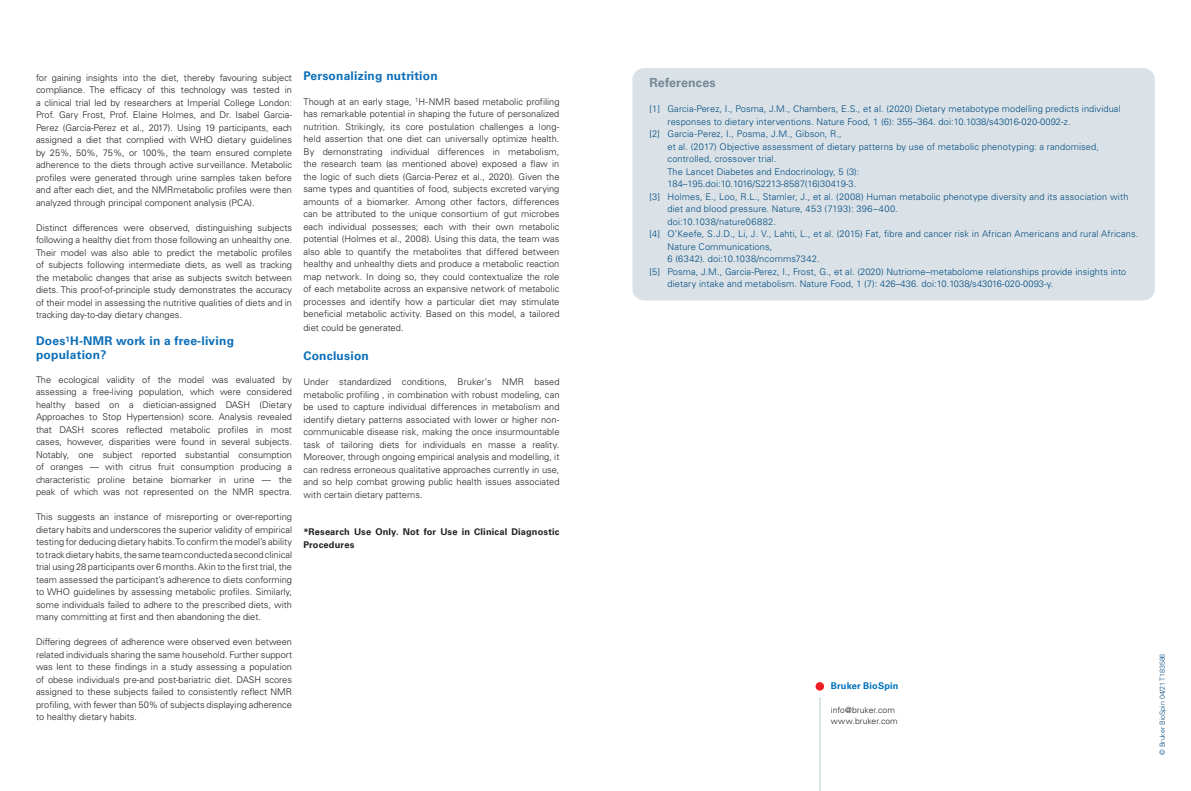
<style>
.page{position:relative;width:1191px;height:791px;background:#fff}
.page>*{position:absolute;margin:0;border:0;box-sizing:border-box;transform-origin:0 0}
.t1{font:700 12.5px "Univers LT Std";letter-spacing:.01em;color:#738a95}
.t2{font:700 12px/14.4px "Univers LT Std";letter-spacing:.02em;color:#0c6fb8}
.t3{font:300 9.2px/12.5px "Univers LT Std";color:#231f20;text-align:justify}
.t4{font:300 9.2px "Univers LT Std";letter-spacing:.01em;color:#004a7f}
.t5{font:700 9.2px/12.5px "Univers LT Std";letter-spacing:.015em;color:#231f20}
.t6{font:700 9.2px "Univers LT Std";letter-spacing:.015em;color:#0072bc}
.t7{font:300 8.5px/11.3px "Univers LT Std";letter-spacing:.01em;color:#231f20}
.t8{font:300 7px "Univers LT Std";color:#004a7f}
</style>
<div class="page">
<div style="left:815px;top:682px;width:9px;height:9px;background:#ee1d23;border-radius:50%"></div>
<hr style="left:820px;top:697px;width:1px;height:94px;background:#bacad2">
<div style="left:632px;top:68px;width:523px;height:232px;background:#dae2e7;border-radius:12px"></div>
<p class="t3" style="left:36px;top:71px;width:257px">for gaining insights into the diet, thereby favouring subject compliance. The efficacy of this technology was tested in a clinical trial led by researchers at Imperial College London:<br>Prof. Gary Frost, Prof. Elaine Holmes, and Dr. Isabel Garcia-Perez (Garcia-Perez et al., 2017). Using 19 participants, each assigned a diet that complied with WHO dietary guidelines by 25%, 50%, 75%, or 100%, the team ensured complete adherence to the diets through active surveillance. Metabolic profiles were generated through urine samples taken before and after each diet, and the NMRmetabolic profiles were then analyzed through principal component analysis (PCA).</p>
<p class="t3" style="left:36px;top:221px;width:257px">Distinct differences were observed, distinguishing subjects following a healthy diet from those following an unhealthy one.<br>Their model was also able to predict the metabolic profiles of subjects following intermediate diets, as well as tracking the metabolic changes that arise as subjects switch between diets. This proof-of-principle study demonstrates the accuracy of their model in assessing the nutritive qualities of diets and in tracking day-to-day dietary changes.</p>
<h2 class="t2" style="left:36px;top:334px;width:199px">Does<sup>1</sup>H-NMR work in a free-living population?</h2>
<p class="t3" style="left:36px;top:373px;width:257px">The ecological validity of the model was evaluated by assessing a free-living population, which were considered healthy based on a dietician-assigned DASH (Dietary Approaches to Stop Hypertension) score. Analysis revealed that DASH scores reflected metabolic profiles in most cases, however, disparities were found in several subjects.<br>Notably, one subject reported substantial consumption of oranges — with citrus fruit consumption producing a characteristic proline betaine biomarker in urine — the peak of which was not represented on the NMR spectra.</p>
<p class="t3" style="left:36px;top:511px;width:258px">This suggests an instance of misreporting or over-reporting dietary habits and underscores the superior validity of empirical testing for deducing dietary habits. To confirm the model’s ability to track dietary habits, the same team conducted a second clinical trial using 28 participants over 6 months. Akin to the first trial, the team assessed the participant’s adherence to diets conforming to WHO guidelines by assessing metabolic profiles. Similarly, some individuals failed to adhere to the prescribed diets, with many committing at first and then abandoning the diet.</p>
<p class="t3" style="left:36px;top:636px;width:257px">Differing degrees of adherence were observed even between related individuals sharing the same household. Further support was lent to these findings in a study assessing a population of obese individuals pre-and post-bariatric diet. DASH scores assigned to these subjects failed to consistently reflect NMR profiling, with fewer than 50% of subjects displaying adherence to healthy dietary habits.</p>
<h2 class="t2" style="left:303px;top:68px;width:136px">Personalizing nutrition</h2>
<p class="t3" style="left:303px;top:95px;width:257px">Though at an early stage, <sup>1</sup>H-NMR based metabolic profiling has remarkable potential in shaping the future of personalized nutrition. Strikingly, its core postulation challenges a long&shy;held assertion that one diet can universally optimize health.<br>By demonstrating individual differences in metabolism, the research team (as mentioned above) exposed a flaw in the logic of such diets (Garcia-Perez et al., 2020). Given the same types and quantities of food, subjects excreted varying amounts of a biomarker. Among other factors, differences can be attributed to the unique consortium of gut microbes each individual possesses; each with their own metabolic potential (Holmes et al., 2008). Using this data, the team was also able to quantify the metabolites that differed between healthy and unhealthy diets and produce a metabolic reaction map network. In doing so, they could contextualize the role of each metabolite across an expansive network of metabolic processes and identify how a particular diet may stimulate beneficial metabolic activity. Based on this model, a tailored</p>
<p class="t3" style="left:303px;top:322px;width:102px">diet could be generated.</p>
<h2 class="t2" style="left:303px;top:349px;width:67px">Conclusion</h2>
<p class="t3" style="left:303px;top:376px;width:257px">Under standardized conditions, Bruker’s NMR based metabolic profiling , in combination with robust modeling, can be used to capture individual differences in metabolism and identify dietary patterns associated with lower or higher non&shy;communicable disease risk, making the once insurmountable task of tailoring diets for individuals en masse a reality.<br>Moreover, through ongoing empirical analysis and modelling, it can redress erroneous qualitative approaches currently in use, and so help combat growing public health issues associated with certain dietary patterns.</p>
<p class="t5" style="left:303px;top:526px;width:257px">*Research Use Only. Not for Use in Clinical Diagnostic<br>Procedures</p>
<h1 class="t1" style="left:649px;top:76px;width:68px">References</h1>
<p class="t4" style="left:649px;top:103px;width:473px">[1] Garcia-Perez, I., Posma, J.M., Chambers, E.S., et al. (2020) Dietary metabotype modelling predicts individual</p>
<p class="t4" style="left:667px;top:116px;width:404px">responses to dietary interventions. Nature Food, 1 (6): 355–364. doi:10.1038/s43016-020-0092-z.</p>
<p class="t4" style="left:649px;top:128px;width:194px">[2] Garcia-Perez, I., Posma, J.M., Gibson, R.,</p>
<p class="t4" style="left:667px;top:141px;width:433px">et al. (2017) Objective assessment of dietary patterns by use of metabolic phenotyping: a randomised,</p>
<p class="t4" style="left:667px;top:153px;width:110px">controlled, crossover trial.</p>
<p class="t4" style="left:667px;top:166px;width:193px">The Lancet Diabetes and Endocrinology, 5 (3):</p>
<p class="t4" style="left:667px;top:178px;width:190px">184–195.doi:10.1016/S2213-8587(16)30419-3.</p>
<p class="t4" style="left:649px;top:191px;width:480px">[3] Holmes, E., Loo, R.L., Stamler, J., et al. (2008) Human metabolic phenotype diversity and its association with</p>
<p class="t4" style="left:667px;top:203px;width:232px">diet and blood pressure. Nature, 453 (7193): 396–400.</p>
<p class="t4" style="left:667px;top:216px;width:110px">doi:10.1038/nature06882.</p>
<p class="t4" style="left:649px;top:228px;width:490px">[4] O’Keefe, S.J.D., Li, J. V., Lahti, L., et al. (2015) Fat, fibre and cancer risk in African Americans and rural Africans.</p>
<p class="t4" style="left:667px;top:241px;width:106px">Nature Communications,</p>
<p class="t4" style="left:667px;top:253px;width:153px">6 (6342). doi:10.1038/ncomms7342.</p>
<p class="t4" style="left:649px;top:266px;width:478px">[5] Posma, J.M., Garcia-Perez, I., Frost, G., et al. (2020) Nutriome–metabolome relationships provide insights into</p>
<p class="t4" style="left:667px;top:278px;width:387px">dietary intake and metabolism. Nature Food, 1 (7): 426–436. doi:10.1038/s43016-020-0093-y.</p>
<p class="t6" style="left:831px;top:680px;width:69px">Bruker BioSpin</p>
<p class="t7" style="left:831px;top:704px;width:68px">info@bruker.com www.bruker.com</p>
<p class="t8" style="left:1158px;top:755px;width:103px;rotate:-90deg">© Bruker BioSpin 04/21 T183586</p>
</div>
